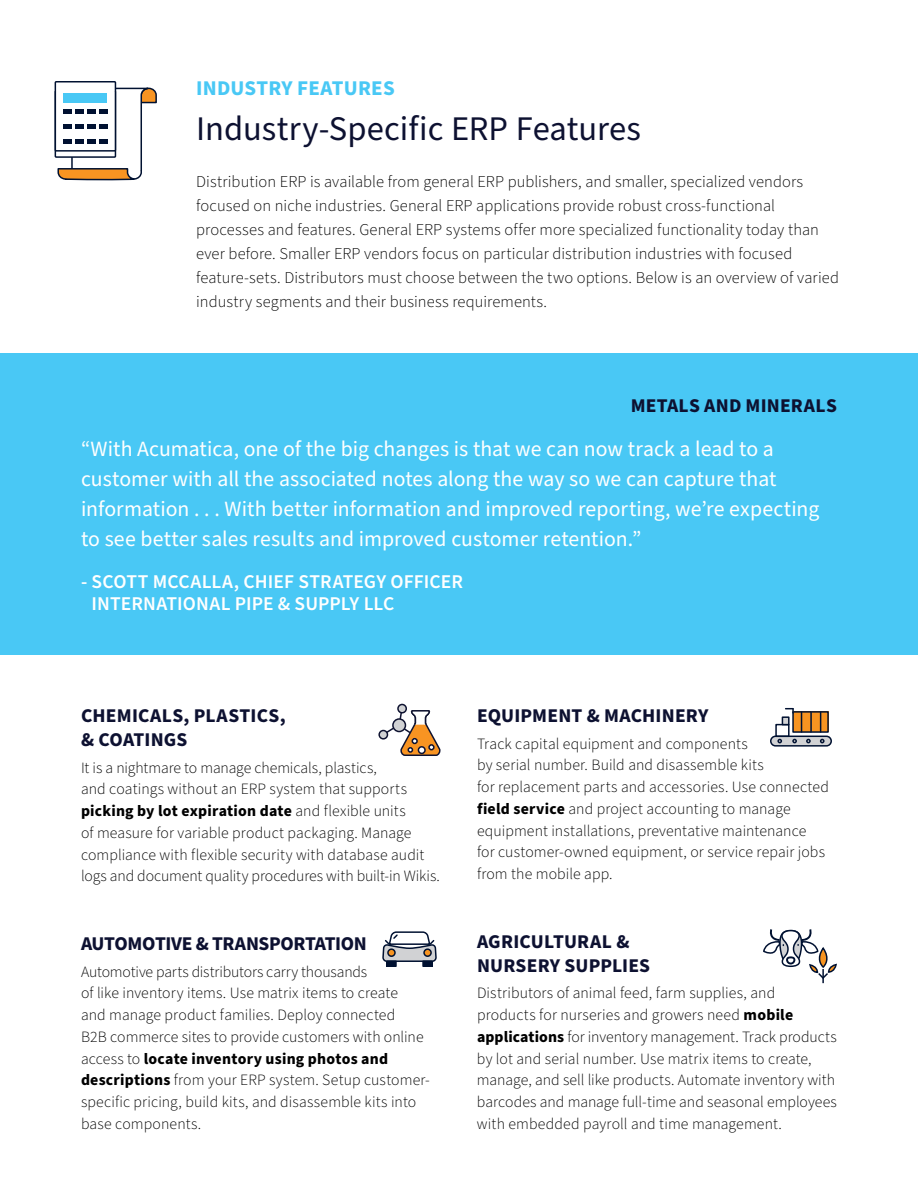
<style>
.page{position:relative;width:918px;height:1188px;background:#fff}
.page>*{position:absolute;margin:0;border:0;box-sizing:border-box;transform-origin:0 0}
.t1{font:34.5px "Source Sans Pro";color:#0d1131}
.t2{font:21.75px/30px "Source Sans Pro";color:#fff}
.t3{font:700 21px "Source Sans Pro";letter-spacing:.01em;color:#49c8f5}
.t4{font:700 19.5px/24px "Source Sans Pro";letter-spacing:.01em;color:#0d1131}
.t5{font:600 19.5px/22.5px "Source Sans Pro";letter-spacing:.005em;color:#fff}
.t6{font:700 19.5px "Source Sans Pro";letter-spacing:-.02em;color:#0d1131}
.t7{font:300 16.5px/24px "Source Sans Pro";letter-spacing:.005em;color:#000}
.t8{font:300 15.75px/21.8px "Source Sans Pro";letter-spacing:.005em;color:#000}
.s1{font-weight:700}
</style>
<div class="page">
<div style="left:0;top:353px;width:918px;height:302px;background:#49c8f5"></div>
<div style="left:379px;top:731px;width:8px;height:8px;background:#d1d2d4;border-radius:50%"></div>
<div style="left:378px;top:730px;width:10px;height:10px;border:2px solid #0f1331;border-radius:50%"></div>
<div style="left:398px;top:704px;width:8px;height:9px;background:#d1d2d4;border-radius:50%"></div>
<div style="left:397px;top:704px;width:10px;height:10px;border:2px solid #0f1331;border-radius:50%"></div>
<svg style="left:385px;top:709px;width:56px;height:47px"></svg>
<div style="left:387px;top:961px;width:9px;height:5px;background:#001131"></div>
<div style="left:386px;top:960px;width:11px;height:7px;border:2px solid #001131"></div>
<div style="left:423px;top:961px;width:9px;height:5px;background:#001131"></div>
<div style="left:422px;top:960px;width:11px;height:7px;border:2px solid #001131"></div>
<svg style="left:382px;top:931px;width:55px;height:32px"></svg>
<div style="left:387px;top:948px;width:9px;height:9px;border:2px solid #001131;border-radius:50%"></div>
<div style="left:771px;top:736px;width:60px;height:10px;background:#d1d2d4;border-radius:5px"></div>
<div style="left:770px;top:736px;width:62px;height:11px;border:2px solid #001131;border-radius:5px"></div>
<svg style="left:777px;top:739px;width:5px;height:4px"></svg>
<svg style="left:792px;top:739px;width:5px;height:4px"></svg>
<svg style="left:806px;top:739px;width:5px;height:4px"></svg>
<svg style="left:820px;top:739px;width:5px;height:4px"></svg>
<div style="left:793px;top:712px;width:35px;height:20px;background:#f79421"></div>
<div style="left:792px;top:711px;width:37px;height:22px;border:2px solid #001131"></div>
<div style="left:775px;top:724px;width:15px;height:13px;border:2px solid #001131"></div>
<div style="left:782px;top:717px;width:7px;height:8px;background:#d1d2d4"></div>
<div style="left:782px;top:716px;width:8px;height:9px;border:2px solid #001131"></div>
<svg style="left:786px;top:708px;width:8px;height:5px"></svg>
<svg style="left:801px;top:712px;width:1px;height:20px"></svg>
<hr style="left:810px;top:712px;width:2px;height:20px;background:#001131">
<svg style="left:820px;top:712px;width:1px;height:20px"></svg>
<svg style="left:763px;top:929px;width:74px;height:54px"></svg>
<div style="left:55px;top:81px;width:61px;height:77px;border:2px solid #001131"></div>
<svg style="left:55px;top:87px;width:102px;height:93px"></svg>
<h3 class="t3" style="left:196px;top:74px;width:200px">INDUSTRY FEATURES</h3>
<h1 class="t1" style="left:196px;top:106px;width:446px">Industry-Specific ERP Features</h1>
<p class="t7" style="left:196px;top:170px;width:644px">Distribution ERP is available from general ERP publishers, and smaller, specialized vendors focused on niche industries. General ERP applications provide robust cross-functional processes and features. General ERP systems offer more specialized functionality today than ever before. Smaller ERP vendors focus on particular distribution industries with focused feature-sets. Distributors must choose between the two options. Below is an overview of varied industry segments and their business requirements.</p>
<p class="t4" style="left:631px;top:394px;width:208px">METALS AND MINERALS</p>
<p class="t2" style="left:81px;top:434px;width:740px">“With Acumatica, one of the big changes is that we can now track a lead to a customer with all the associated notes along the way so we can capture that information . . . With better information and improved reporting, we’re expecting to see better sales results and improved customer retention.”</p>
<p class="t5" style="left:92px;top:571px;width:373px;text-indent:-11px">- SCOTT MCCALLA, CHIEF STRATEGY OFFICER<br>INTERNATIONAL PIPE &amp; SUPPLY LLC</p>
<p class="t4" style="left:81px;top:704px;width:206px">CHEMICALS, PLASTICS, &amp; COATINGS</p>
<p class="t8" style="left:81px;top:757px;width:360px">It is a nightmare to manage chemicals, plastics,<br>and coatings without an ERP system that supports <span class="s1">picking by lot expiration date</span> and flexible units<br>of measure for variable product packaging. Manage compliance with flexible security with database audit logs and document quality procedures with built-in Wikis.</p>
<p class="t6" style="left:81px;top:931px;width:287px">AUTOMOTIVE &amp; TRANSPORTATION</p>
<p class="t8" style="left:81px;top:961px;width:350px">Automotive parts distributors carry thousands<br>of like inventory items. Use matrix items to create<br>and manage product families. Deploy connected<br>B2B commerce sites to provide customers with online access to <span class="s1">locate inventory using photos and descriptions</span> from your ERP system. Setup customer&shy;specific pricing, build kits, and disassemble kits into base components.</p>
<p class="t4" style="left:477px;top:704px;width:233px">EQUIPMENT &amp; MACHINERY</p>
<p class="t8" style="left:477px;top:733px;width:354px">Track capital equipment and components<br>by serial number. Build and disassemble kits<br>for replacement parts and accessories. Use connected <span class="s1">field service</span> and project accounting to manage equipment installations, preventative maintenance<br>for customer-owned equipment, or service repair jobs from the mobile app.</p>
<p class="t4" style="left:477px;top:930px;width:175px">AGRICULTURAL &amp;<br>NURSERY SUPPLIES</p>
<p class="t8" style="left:477px;top:983px;width:362px">Distributors of animal feed, farm supplies, and products for nurseries and growers need <span class="s1">mobile applications</span> for inventory management. Track products by lot and serial number. Use matrix items to create, manage, and sell like products. Automate inventory with barcodes and manage full-time and seasonal employees with embedded payroll and time management.</p>
</div>
